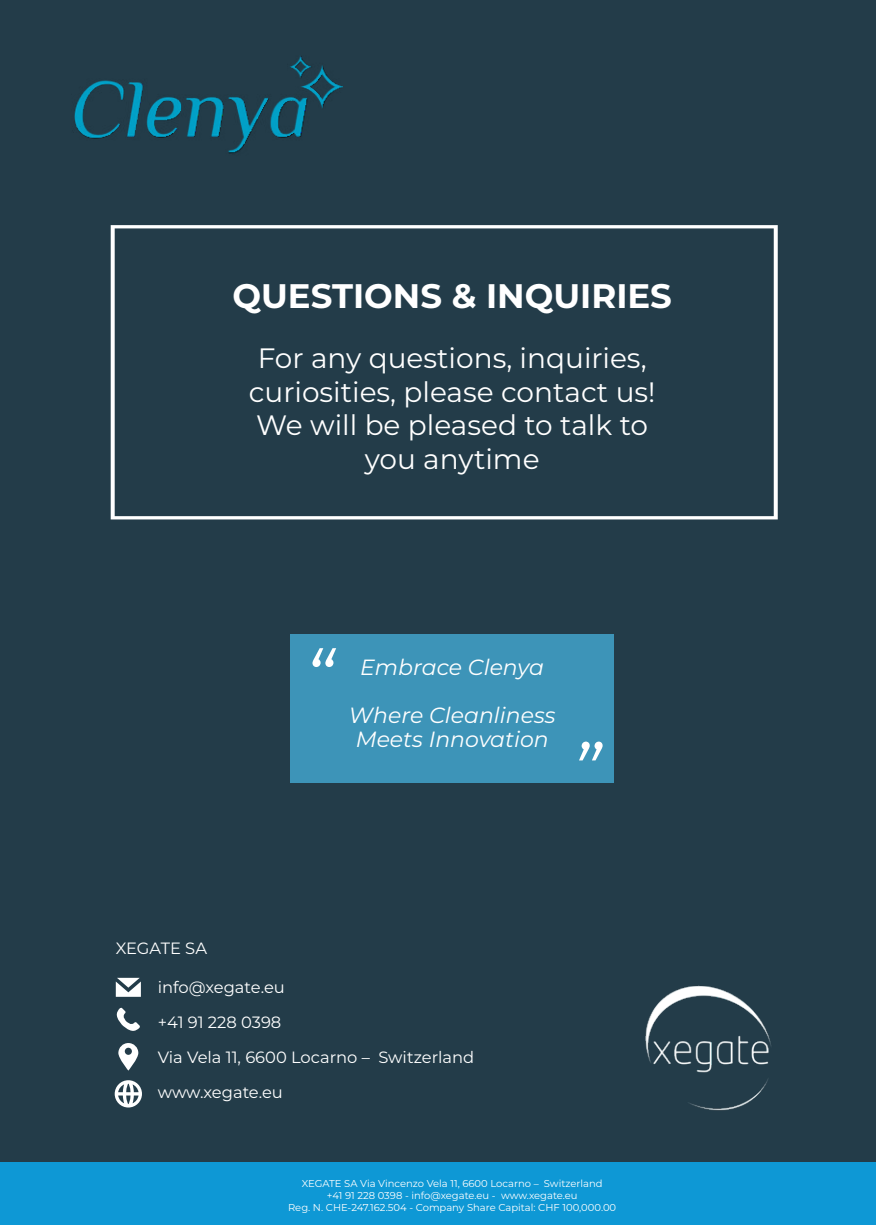
<style>
.page{position:relative;width:876px;height:1225px;background:#233c49}
.page>*{position:absolute;margin:0;border:0;box-sizing:border-box;transform-origin:0 0}
.t1{font:italic 75.8px "Montserrat";color:#fff}
.t2{font:700 34px "Montserrat";color:#fff}
.t3{font:28px/33.6px "Montserrat";color:#fff;text-align:center}
.t4{font:italic 22px/48px "Montserrat";color:#fff;text-align:center}
.t5{font:16.4px/34.6px "Montserrat";color:#fff}
.t6{font:10px/12px "Montserrat";color:#fff;text-align:center}
</style>
<div class="page">
<div style="left:0;top:1162px;width:876px;height:63px;background:#0e98d5"></div>
<svg style="left:111px;top:225px;width:667px;height:294px"></svg>
<img style="left:645px;top:985px;width:127px;height:126px">
<img style="left:74px;top:56px;width:269px;height:98px">
<svg style="left:116px;top:977px;width:25px;height:19px"></svg>
<svg style="left:115px;top:1080px;width:27px;height:27px"></svg>
<svg style="left:116px;top:1007px;width:24px;height:24px"></svg>
<svg style="left:118px;top:1043px;width:20px;height:27px"></svg>
<div style="left:290px;top:634px;width:324px;height:149px;background:#3d94b8"></div>
<h2 class="t2" style="left:232px;top:271px;width:441px">QUESTIONS &amp; INQUIRIES</h2>
<h3 class="t3" style="left:249px;top:340px;width:408px">For any questions, inquiries, curiosities, please contact us!<br>We will be pleased to talk to you anytime</h3>
<h1 class="t1" style="left:304px;top:625px;width:30px">“</h1>
<h3 class="t4" style="left:349px;top:642px;width:208px">Embrace Clenya<br>Where Cleanliness</h3>
<h3 class="t4" style="left:356px;top:714px;width:195px">Meets Innovation</h3>
<h1 class="t1" style="left:571px;top:719px;width:30px">”</h1>
<h3 class="t5" style="left:116px;top:930px;width:93px">XEGATE SA</h3>
<h3 class="t5" style="left:158px;top:969px;width:318px">info@xegate.eu<br>+41 91 228 0398<br>Via Vela 11, 6600 Locarno – Switzerland www.xegate.eu</h3>
<p class="t6" style="left:288px;top:1177px;width:330px">XEGATE SA Via Vincenzo Vela 11, 6600 Locarno – Switzerland<br>+41 91 228 0398 - info@xegate.eu - www.xegate.eu<br>Reg. N. CHE-247.162.504 - Company Share Capital: CHF 100,000.00</p>
</div>
